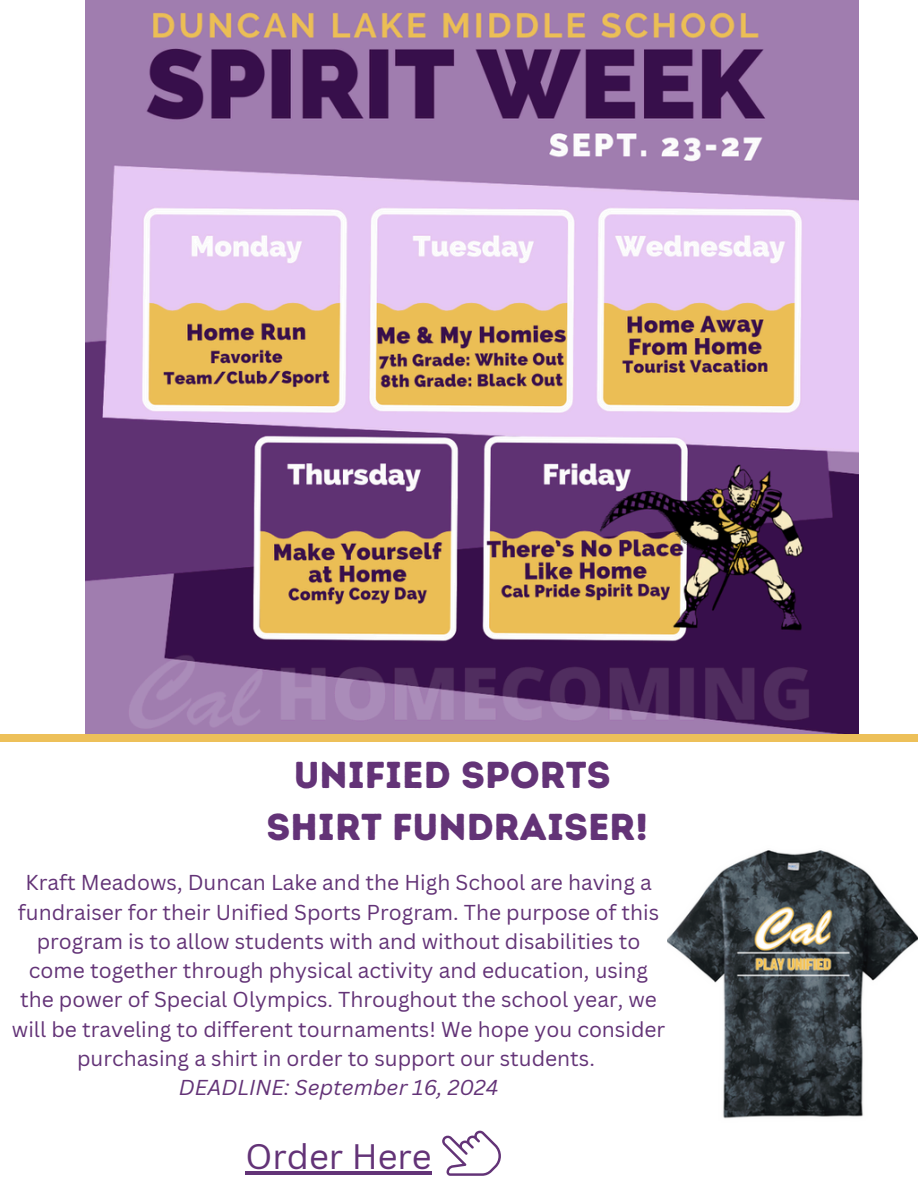
<style>
.page{position:relative;width:918px;height:1188px;background:#fff}
.page>*{position:absolute;margin:0;border:0;box-sizing:border-box;transform-origin:0 0}
.t1{font:37.5px/51.8px "Intro Rust Base";color:#633377;text-align:center}
.t2{font:34.5px "Canva Sans";color:#633377}
.t3{font:21px/29.2px "Canva Sans";color:#633377;text-align:center}
.t4{font:italic 21px "Canva Sans";color:#633377}
</style>
<div class="page">
<img style="left:668px;top:850px;width:250px;height:269px">
<hr style="left:246px;top:1172px;width:186px;height:3px;background:#633377">
<svg style="left:442px;top:1130px;width:59px;height:46px"></svg>
<div style="left:0;top:734px;width:918px;height:7px;background:#edc059"></div>
<img style="left:85px;top:0;width:773px;height:734px">
<p class="t1" style="left:267px;top:749px;width:383px">UNIFIED SPORTS<br>SHIRT FUNDRAISER!</p>
<p class="t3" style="left:12px;top:868px;width:655px">Kraft Meadows, Duncan Lake and the High School are having a fundraiser for their Unified Sports Program. The purpose of this program is to allow students with and without disabilities to come together through physical activity and education, using the power of Special Olympics. Throughout the school year, we will be traveling to different tournaments! We hope you consider purchasing a shirt in order to support our students.</p>
<h1 class="t4" style="left:179px;top:1073px;width:321px">DEADLINE: September 16, 2024</h1>
<p class="t2" style="left:246px;top:1133px;width:188px">Order Here</p>
</div>
